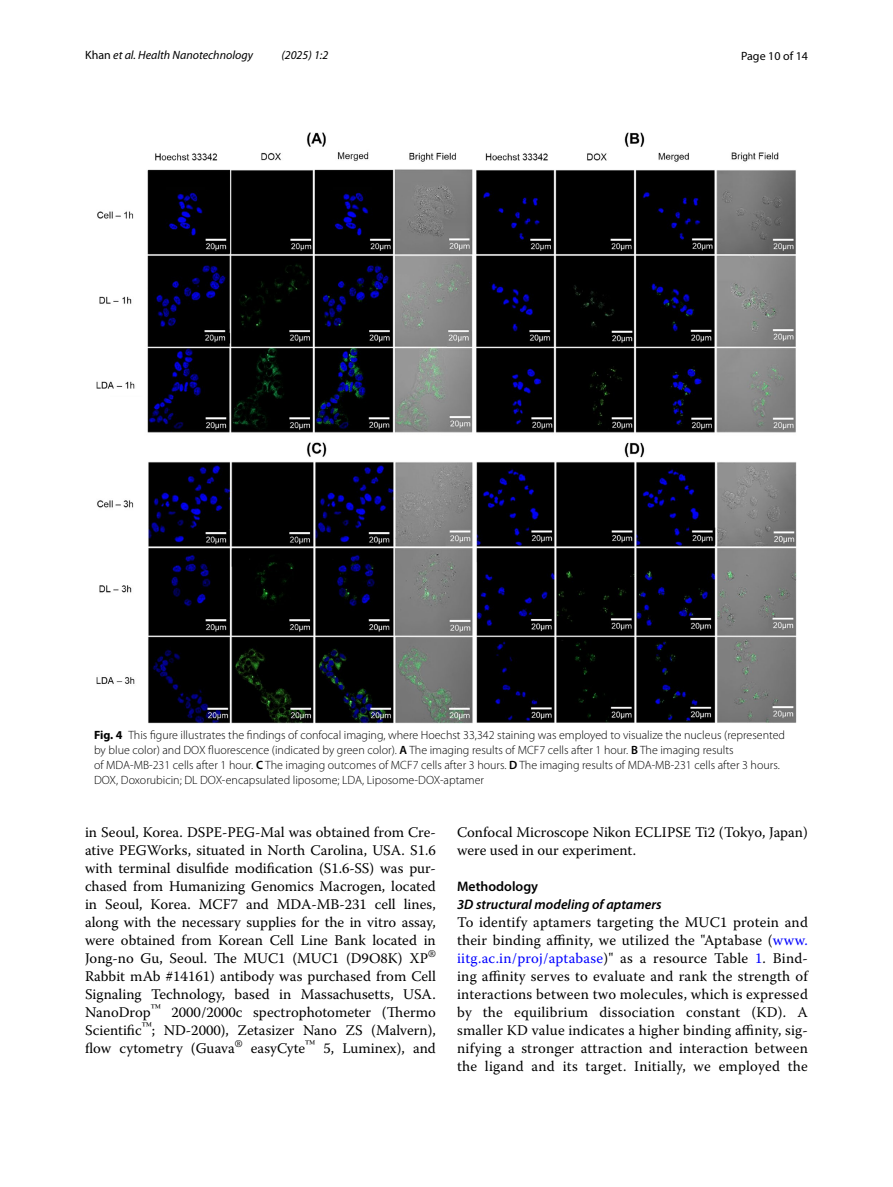
<style>
.page{position:relative;width:893px;height:1187px;background:#fff}
.page>*{position:absolute;margin:0;border:0;box-sizing:border-box;transform-origin:0 0}
.t1{font:14.7px/18px "Warnock Pro";letter-spacing:.005em;color:#000;text-align:justify}
.t2{font:italic 600 13.8px "Myriad Pro";color:#000}
.t3{font:600 13.8px "Myriad Pro";color:#000}
.t4{font:300 12px/15px "Myriad Pro";color:#000}
.t5{font:italic 12px "Myriad Pro";color:#000}
.t6{font:12px "Myriad Pro";color:#000}
.s1{font-style:normal}
.s2{font-weight:700}
.s3{font-weight:600}
.s4{color:#00f}
</style>
<div class="page">
<img style="left:96px;top:133px;width:701px;height:590px">
<p class="t5" style="left:85px;top:48px;width:169px"><span class="s1">Khan</span> et al. Health Nanotechnology</p>
<p class="t5" style="left:281px;top:48px;width:48px">(2025) 1:2</p>
<p class="t6" style="left:741px;top:48px;width:68px">Page 10 of 14</p>
<p class="t4" style="left:94px;top:727px;width:693px"><span class="s2">Fig. 4</span> This figure illustrates the findings of confocal imaging, where Hoechst 33,342 staining was employed to visualize the nucleus (represented by blue color) and DOX fluorescence (indicated by green color). <span class="s3">A</span> The imaging results of MCF7 cells after 1 hour. <span class="s3">B</span> The imaging results<br>of MDA-MB-231 cells after 1 hour. <span class="s3">C</span> The imaging outcomes of MCF7 cells after 3 hours. <span class="s3">D</span> The imaging results of MDA-MB-231 cells after 3 hours.<br>DOX, Doxorubicin; DL DOX-encapsulated liposome; LDA, Liposome-DOX-aptamer</p>
<p class="t1" style="left:85px;top:822px;width:352px">in Seoul, Korea. DSPE-PEG-Mal was obtained from Cre&shy;ative PEGWorks, situated in North Carolina, USA. S1.6 with terminal disulfide modification (S1.6-SS) was pur&shy;chased from Humanizing Genomics Macrogen, located in Seoul, Korea. MCF7 and MDA-MB-231 cell lines, along with the necessary supplies for the in vitro assay, were obtained from Korean Cell Line Bank located in Jong-no Gu, Seoul. The MUC1 (MUC1 (D9O8K) XP<sup>® </sup>Rabbit mAb #14161) antibody was purchased from Cell Signaling Technology, based in Massachusetts, USA.<br>NanoDrop<sup>™</sup> 2000/2000c spectrophotometer (Thermo Scientific<sup>™</sup>; ND-2000), Zetasizer Nano ZS (Malvern), flow cytometry (Guava<sup>®</sup> easyCyte<sup>™</sup> 5, Luminex), and</p>
<p class="t1" style="left:457px;top:822px;width:352px">Confocal Microscope Nikon ECLIPSE Ti2 (Tokyo, Japan) were used in our experiment.</p>
<p class="t3" style="left:457px;top:877px;width:83px">Methodology</p>
<p class="t2" style="left:457px;top:895px;width:206px">3D structural modeling of aptamers</p>
<p class="t1" style="left:457px;top:912px;width:352px">To identify aptamers targeting the MUC1 protein and their binding affinity, we utilized the "Aptabase (<span class="s4">www. iitg.ac.in/proj/aptabase</span>)" as a resource Table <span class="s4">1</span>. Bind&shy;ing affinity serves to evaluate and rank the strength of interactions between two molecules, which is expressed by the equilibrium dissociation constant (KD). A smaller KD value indicates a higher binding affinity, sig&shy;nifying a stronger attraction and interaction between the ligand and its target. Initially, we employed the</p>
</div>
